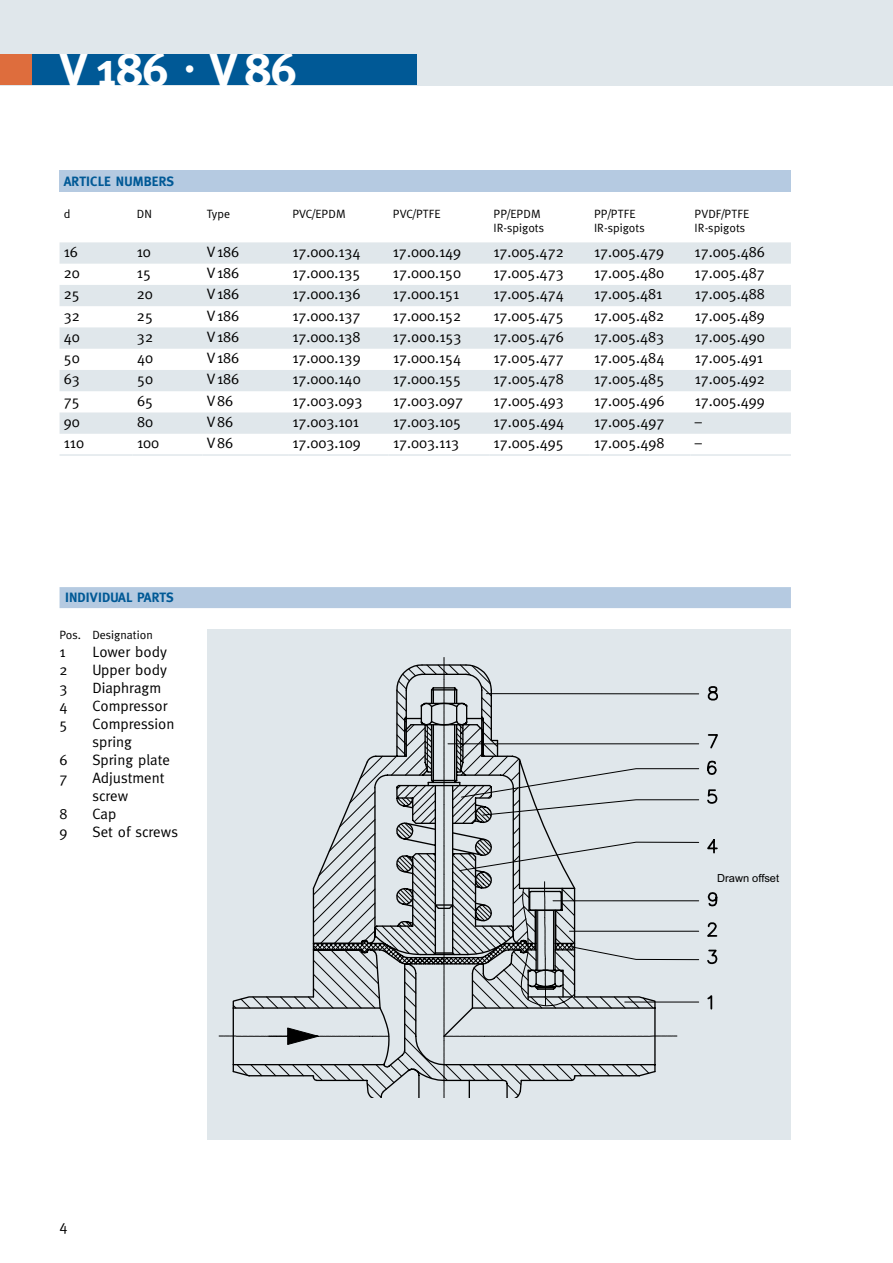
<style>
.page{position:relative;width:893px;height:1263px;background:#fff}
.page>*{position:absolute;margin:0;border:0;box-sizing:border-box;transform-origin:0 0}
.t1{font:700 48px "Meta";color:#fff}
.t2{font:15px/18px "Meta";color:#000}
.t3{font:700 13.5px "Meta";letter-spacing:.01em;color:#005996}
.t4{font:12px/14.4px "Meta";color:#000}
.t5{font:11.1px "Arial";color:#000}
</style>
<div class="page">
<div style="left:0;top:0;width:893px;height:85px;background:#e0e7eb"></div>
<div style="left:0;top:54px;width:416px;height:31px;background:#005996"></div>
<div style="left:0;top:54px;width:31px;height:31px;background:#de6d3d"></div>
<div style="left:60px;top:170px;width:731px;height:21px;background:#b5cae1"></div>
<svg style="left:60px;top:242px;width:731px;height:192px;fill:#e0e7eb"></svg>
<hr style="left:60px;top:454px;width:73px;height:2px;background:#e0e7eb">
<hr style="left:133px;top:454px;width:69px;height:2px;background:#e0e7eb">
<hr style="left:202px;top:454px;width:86px;height:2px;background:#e0e7eb">
<hr style="left:288px;top:454px;width:101px;height:2px;background:#e0e7eb">
<hr style="left:389px;top:454px;width:100px;height:2px;background:#e0e7eb">
<hr style="left:489px;top:454px;width:101px;height:2px;background:#e0e7eb">
<hr style="left:590px;top:454px;width:100px;height:2px;background:#e0e7eb">
<hr style="left:690px;top:454px;width:101px;height:2px;background:#e0e7eb">
<div style="left:207px;top:629px;width:584px;height:510px;background:#e0e7eb"></div>
<svg style="left:677px;top:693px;width:23px;height:310px"></svg>
<svg style="left:707px;top:686px;width:11px;height:324px"></svg>
<svg style="left:219px;top:657px;width:458px;height:441px"></svg>
<div style="left:60px;top:587px;width:731px;height:21px;background:#b5cae1"></div>
<h1 class="t1" style="left:60px;top:41px;width:239px">V 186 <sup>.</sup> V 86</h1>
<p class="t3" style="left:64px;top:173px;width:97px">ARTICLE NUMBERS</p>
<p class="t4" style="left:64px;top:206px;width:8px">d</p>
<p class="t4" style="left:137px;top:206px;width:16px">DN</p>
<p class="t4" style="left:207px;top:206px;width:25px">Type</p>
<p class="t4" style="left:292px;top:206px;width:54px">PVC/EPDM</p>
<p class="t4" style="left:393px;top:206px;width:49px">PVC/PTFE</p>
<p class="t4" style="left:493px;top:206px;width:52px">PP/EPDM<br>IR-spigots</p>
<p class="t4" style="left:594px;top:206px;width:52px">PP/PTFE<br>IR-spigots</p>
<p class="t4" style="left:695px;top:206px;width:56px">PVDF/PTFE<br>IR-spigots</p>
<p class="t2" style="left:64px;top:242px;width:16px">16</p>
<p class="t2" style="left:137px;top:242px;width:16px">10</p>
<p class="t2" style="left:207px;top:242px;width:34px">V186</p>
<p class="t2" style="left:292px;top:242px;width:70px">17.000.134</p>
<p class="t2" style="left:393px;top:242px;width:70px">17.000.149</p>
<p class="t2" style="left:493px;top:242px;width:72px">17.005.472</p>
<p class="t2" style="left:594px;top:242px;width:72px">17.005.479</p>
<p class="t2" style="left:695px;top:242px;width:72px">17.005.486</p>
<p class="t2" style="left:64px;top:264px;width:18px">20</p>
<p class="t2" style="left:137px;top:264px;width:16px">15</p>
<p class="t2" style="left:207px;top:264px;width:34px">V186</p>
<p class="t2" style="left:292px;top:264px;width:70px">17.000.135</p>
<p class="t2" style="left:393px;top:264px;width:70px">17.000.150</p>
<p class="t2" style="left:493px;top:264px;width:72px">17.005.473</p>
<p class="t2" style="left:594px;top:264px;width:72px">17.005.480</p>
<p class="t2" style="left:695px;top:264px;width:72px">17.005.487</p>
<p class="t2" style="left:64px;top:285px;width:18px">25</p>
<p class="t2" style="left:137px;top:285px;width:18px">20</p>
<p class="t2" style="left:207px;top:285px;width:34px">V186</p>
<p class="t2" style="left:292px;top:285px;width:70px">17.000.136</p>
<p class="t2" style="left:393px;top:285px;width:68px">17.000.151</p>
<p class="t2" style="left:493px;top:285px;width:72px">17.005.474</p>
<p class="t2" style="left:594px;top:285px;width:70px">17.005.481</p>
<p class="t2" style="left:695px;top:285px;width:72px">17.005.488</p>
<p class="t2" style="left:64px;top:306px;width:18px">32</p>
<p class="t2" style="left:137px;top:306px;width:18px">25</p>
<p class="t2" style="left:207px;top:306px;width:34px">V186</p>
<p class="t2" style="left:292px;top:306px;width:70px">17.000.137</p>
<p class="t2" style="left:393px;top:306px;width:70px">17.000.152</p>
<p class="t2" style="left:493px;top:306px;width:72px">17.005.475</p>
<p class="t2" style="left:594px;top:306px;width:72px">17.005.482</p>
<p class="t2" style="left:695px;top:306px;width:72px">17.005.489</p>
<p class="t2" style="left:64px;top:327px;width:18px">40</p>
<p class="t2" style="left:137px;top:327px;width:18px">32</p>
<p class="t2" style="left:207px;top:327px;width:34px">V186</p>
<p class="t2" style="left:292px;top:327px;width:70px">17.000.138</p>
<p class="t2" style="left:393px;top:327px;width:70px">17.ooo.153</p>
<p class="t2" style="left:494px;top:327px;width:72px">17.005.476</p>
<p class="t2" style="left:594px;top:327px;width:72px">17.005.483</p>
<p class="t2" style="left:695px;top:327px;width:72px">17.005.490</p>
<p class="t2" style="left:64px;top:349px;width:18px">50</p>
<p class="t2" style="left:137px;top:349px;width:18px">40</p>
<p class="t2" style="left:207px;top:349px;width:34px">V186</p>
<p class="t2" style="left:292px;top:349px;width:70px">17.000.139</p>
<p class="t2" style="left:393px;top:349px;width:70px">17.000.154</p>
<p class="t2" style="left:494px;top:349px;width:72px">17.005.477</p>
<p class="t2" style="left:594px;top:349px;width:72px">17.005.484</p>
<p class="t2" style="left:695px;top:349px;width:70px">17.005.491</p>
<p class="t2" style="left:64px;top:370px;width:18px">63</p>
<p class="t2" style="left:137px;top:370px;width:18px">50</p>
<p class="t2" style="left:207px;top:370px;width:34px">V186</p>
<p class="t2" style="left:292px;top:370px;width:70px">17.000.140</p>
<p class="t2" style="left:393px;top:370px;width:70px">17.000.155</p>
<p class="t2" style="left:494px;top:370px;width:72px">17.005.478</p>
<p class="t2" style="left:594px;top:370px;width:72px">17.005.485</p>
<p class="t2" style="left:695px;top:370px;width:72px">17.005.492</p>
<p class="t2" style="left:64px;top:391px;width:18px">75</p>
<p class="t2" style="left:137px;top:391px;width:18px">65</p>
<p class="t2" style="left:207px;top:391px;width:28px">V86</p>
<p class="t2" style="left:292px;top:391px;width:72px">17.003.093</p>
<p class="t2" style="left:393px;top:391px;width:72px">17.003.097</p>
<p class="t2" style="left:494px;top:391px;width:72px">17.005.493</p>
<p class="t2" style="left:594px;top:391px;width:72px">17.005.496</p>
<p class="t2" style="left:695px;top:391px;width:72px">17.005.499</p>
<p class="t2" style="left:64px;top:412px;width:18px">90</p>
<p class="t2" style="left:137px;top:412px;width:18px">80</p>
<p class="t2" style="left:207px;top:412px;width:28px">V86</p>
<p class="t2" style="left:292px;top:412px;width:68px">17.003.101</p>
<p class="t2" style="left:393px;top:412px;width:70px">17.003.105</p>
<p class="t2" style="left:494px;top:412px;width:72px">17.oo5.494</p>
<p class="t2" style="left:594px;top:412px;width:72px">17.005.497</p>
<p class="t2" style="left:695px;top:412px;width:9px">–</p>
<p class="t2" style="left:64px;top:434px;width:22px">110</p>
<p class="t2" style="left:137px;top:434px;width:24px">100</p>
<p class="t2" style="left:207px;top:434px;width:28px">V86</p>
<p class="t2" style="left:292px;top:434px;width:70px">17.003.109</p>
<p class="t2" style="left:393px;top:434px;width:68px">17.003.113</p>
<p class="t2" style="left:494px;top:434px;width:72px">17.005.495</p>
<p class="t2" style="left:594px;top:434px;width:72px">17.005.498</p>
<p class="t2" style="left:695px;top:434px;width:9px">–</p>
<p class="t3" style="left:65px;top:589px;width:21px">INDIVIDUA</p>
<p class="t3" style="left:126px;top:589px;width:20px">L PARTS</p>
<p class="t4" style="left:60px;top:627px;width:95px">Pos. Designation</p>
<p class="t2" style="left:60px;top:642px;width:8px">1</p>
<p class="t2" style="left:93px;top:642px;width:76px">Lower body</p>
<p class="t2" style="left:60px;top:660px;width:10px">2</p>
<p class="t2" style="left:93px;top:660px;width:76px">Upper body</p>
<p class="t2" style="left:60px;top:678px;width:10px">3</p>
<p class="t2" style="left:93px;top:678px;width:70px">Diaphragm</p>
<p class="t2" style="left:60px;top:696px;width:10px">4</p>
<p class="t2" style="left:93px;top:696px;width:76px">Compressor</p>
<p class="t2" style="left:60px;top:714px;width:10px">5</p>
<p class="t2" style="left:93px;top:714px;width:83px">Compression spring</p>
<p class="t2" style="left:60px;top:750px;width:10px">6</p>
<p class="t2" style="left:93px;top:750px;width:79px">Spring plate</p>
<p class="t2" style="left:60px;top:768px;width:10px">7</p>
<p class="t2" style="left:93px;top:768px;width:74px">Adjustment screw</p>
<p class="t2" style="left:60px;top:804px;width:10px">8</p>
<p class="t2" style="left:93px;top:804px;width:25px">Cap</p>
<p class="t2" style="left:60px;top:822px;width:10px">9</p>
<p class="t2" style="left:93px;top:822px;width:87px">Set of screws</p>
<p class="t2" style="left:60px;top:1217px;width:10px">4</p>
<p class="t5" style="left:717px;top:872px;width:64px">Drawn offset</p>
</div>
